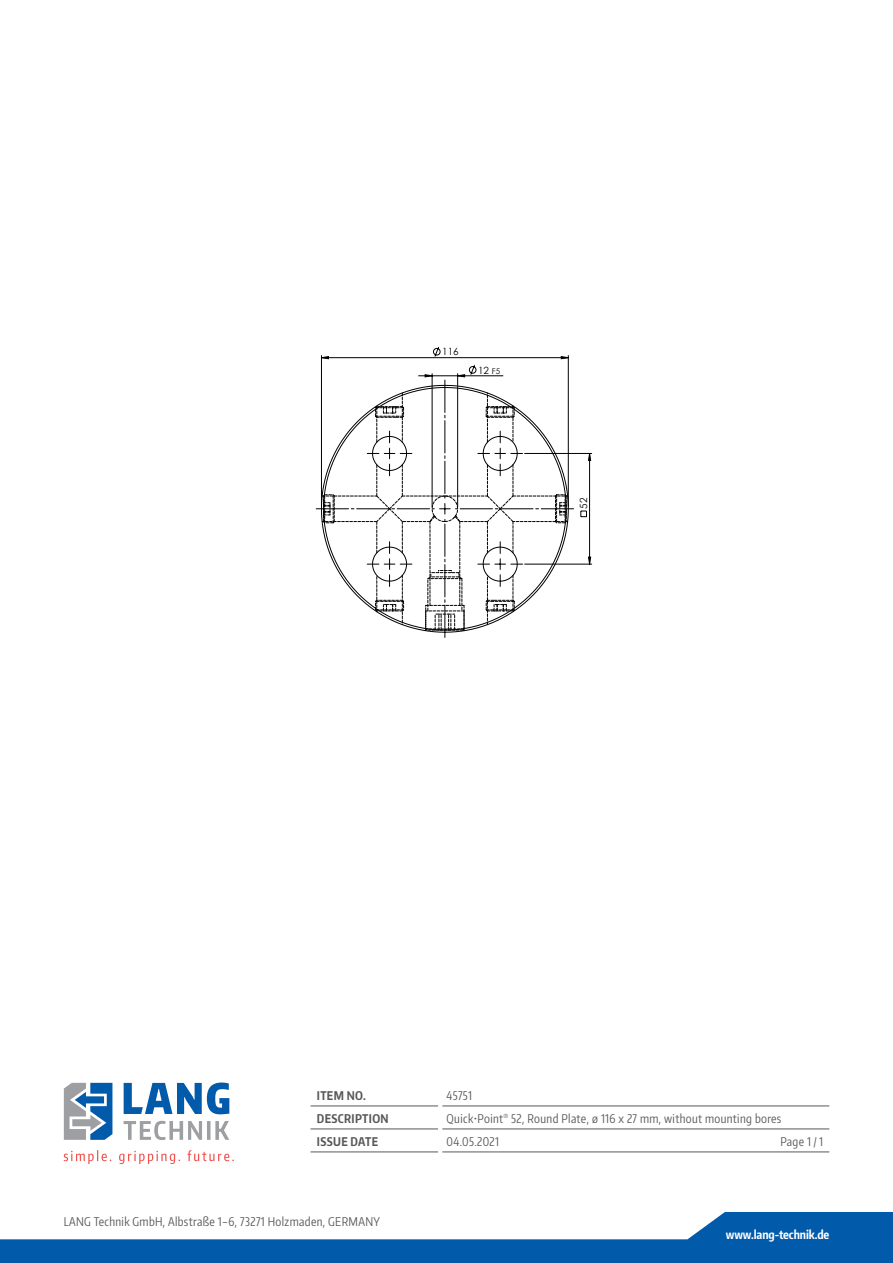
<style>
.page{position:relative;width:893px;height:1263px;background:#fff}
.page>*{position:absolute;margin:0;border:0;box-sizing:border-box;transform-origin:0 0}
.t1{font:12px "Encode Sans Compressed";letter-spacing:.03em;color:#57585a}
.t2{font:700 12px "Encode Sans Compressed";letter-spacing:.03em;color:#57585a}
.t3{font:700 12px "Encode Sans Compressed";letter-spacing:-.01em;color:#fff}
.t4{font:9.9px "Century Gothic";color:#000001}
.s1{font-size:7.95px}
</style>
<div class="page">
<svg style="left:0;top:1212px;width:893px;height:51px;fill:#015aaa"></svg>
<svg style="left:124px;top:1082px;width:105px;height:32px"></svg>
<svg style="left:124px;top:1121px;width:105px;height:19px"></svg>
<svg style="left:64px;top:1083px;width:48px;height:57px"></svg>
<svg style="left:64px;top:1150px;width:170px;height:14px"></svg>
<hr style="left:311px;top:1106px;width:127px;height:1px;background:#57585a">
<hr style="left:442px;top:1106px;width:387px;height:1px;background:#57585a">
<hr style="left:311px;top:1129px;width:127px;height:1px;background:#57585a">
<hr style="left:442px;top:1129px;width:387px;height:1px;background:#57585a">
<hr style="left:311px;top:1152px;width:127px;height:1px;background:#57585a">
<hr style="left:442px;top:1152px;width:387px;height:1px;background:#57585a">
<hr style="left:525px;top:453px;width:67px;height:1px;background:#000001">
<hr style="left:525px;top:564px;width:67px;height:1px;background:#000001">
<svg style="left:581px;top:454px;width:10px;height:110px"></svg>
<svg style="left:316px;top:347px;width:258px;height:290px"></svg>
<p class="t4" style="left:442px;top:345px;width:18px">116</p>
<p class="t4" style="left:478px;top:363px;width:24px">12 <span class="s1">F5</span></p>
<p class="t4" style="left:577px;top:509px;width:13px;rotate:-90deg">52</p>
<p class="t2" style="left:317px;top:1087px;width:51px">ITEM NO.</p>
<p class="t1" style="left:447px;top:1087px;width:27px">45751</p>
<p class="t2" style="left:317px;top:1110px;width:73px">DESCRIPTION</p>
<p class="t1" style="left:447px;top:1110px;width:336px">Quick•Point<sup>®</sup> 52, Round Plate, ø 116 x 27 mm, without mounting bores</p>
<p class="t2" style="left:317px;top:1133px;width:63px">ISSUE DATE</p>
<p class="t1" style="left:447px;top:1133px;width:54px">04.05.2021</p>
<p class="t1" style="left:780px;top:1133px;width:44px">Page 1 / 1</p>
<p class="t1" style="left:64px;top:1213px;width:318px">LANG Technik GmbH, Albstraße 1–6, 73271 Holzmaden, GERMANY</p>
<p class="t3" style="left:726px;top:1227px;width:105px">www.lang-technik.de</p>
</div>
